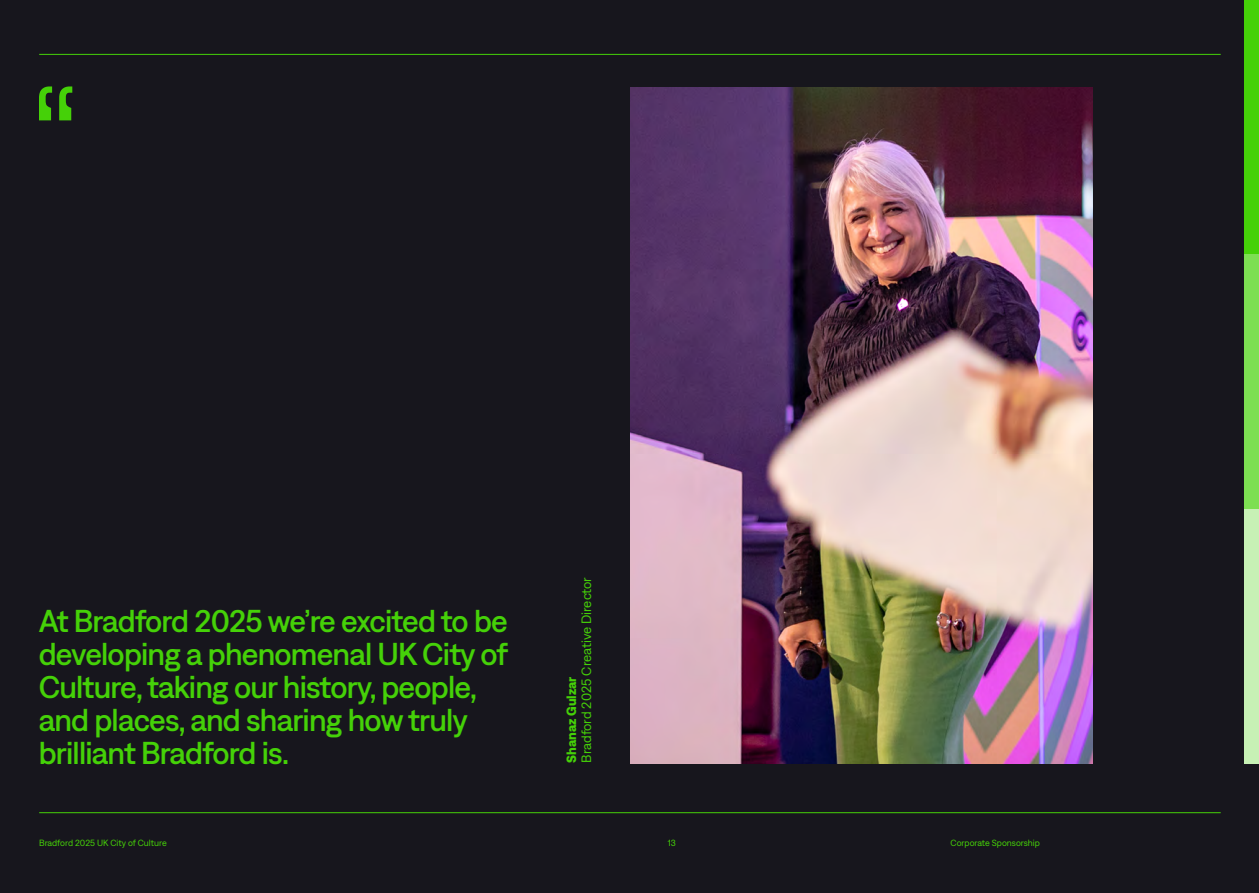
<style>
.page{position:relative;width:1259px;height:893px;background:#17161d}
.page>*{position:absolute;margin:0;border:0;box-sizing:border-box;transform-origin:0 0}
.t1{font:500 31.5px/33px "Denim INK";letter-spacing:-.025em;color:#45d108}
.t2{font:13.5px "Denim INK";color:#45d108}
.t3{font:700 13.5px "Denim INK";color:#45d108}
.t4{font:9px "Denim INK";color:#45d108}
</style>
<div class="page">
<svg style="left:39px;top:86px;width:33px;height:34px"></svg>
<hr style="left:39px;top:812px;width:1181px;height:1px;background:#45d108">
<hr style="left:39px;top:54px;width:1181px;height:1px;background:#45d108">
<div style="left:1244px;top:0;width:15px;height:255px;background:#45d108"></div>
<div style="left:1244px;top:255px;width:15px;height:254px;background:#7ddf52"></div>
<div style="left:1244px;top:509px;width:15px;height:255px;background:#c7f1b5"></div>
<img style="left:630px;top:87px;width:462px;height:677px">
<p class="t1" style="left:39px;top:602px;width:471px">At Bradford 2025 we’re excited to be developing a phenomenal UK City of<br>Culture, taking our history, people, and places, and sharing how truly brilliant Bradford is.</p>
<p class="t2" style="left:577px;top:763px;width:187px;rotate:-90deg">Bradford 2025 Creative Director</p>
<p class="t3" style="left:561px;top:763px;width:88px;rotate:-90deg">Shanaz Gulzar</p>
<p class="t4" style="left:39px;top:836px;width:129px">Bradford 2025 UK City of Culture</p>
<p class="t4" style="left:668px;top:836px;width:10px">13</p>
<p class="t4" style="left:950px;top:836px;width:91px">Corporate Sponsorship</p>
</div>
